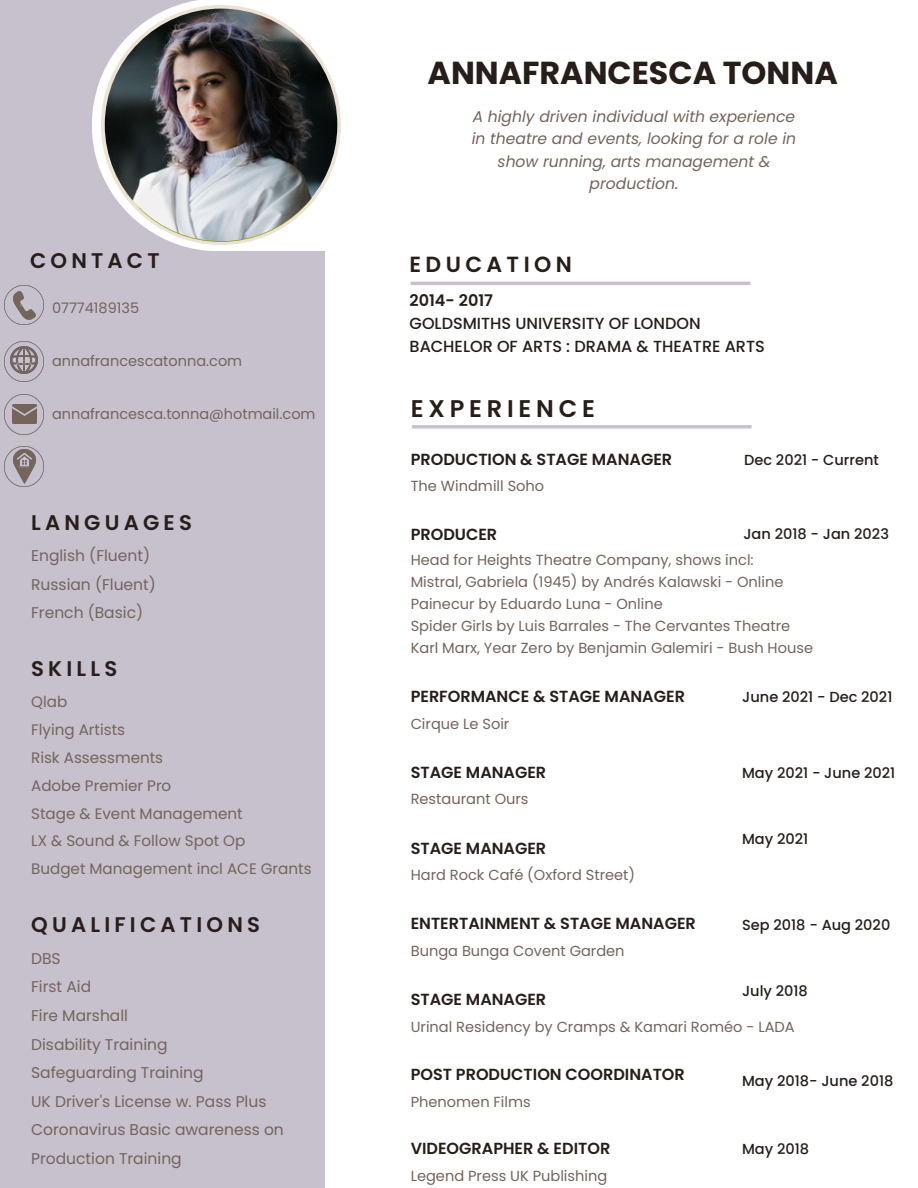
<style>
.page{position:relative;width:918px;height:1188px;background:#fff}
.page>*{position:absolute;margin:0;border:0;box-sizing:border-box;transform-origin:0 0}
.t1{font:700 31.8px "Poppins";color:#271e1a}
.t2{font:600 24.15px "Poppins";letter-spacing:.2em;color:#271e1a}
.t3{font:600 21.9px "Poppins";letter-spacing:.2em;color:#271e1a}
.t4{font:600 21.15px "Poppins";letter-spacing:.2em;color:#271e1a}
.t5{font:600 16.05px "Poppins";color:#271e1a}
.t6{font:500 16.05px/23.7px "Poppins";color:#271e1a}
.t7{font:15.6px/28.7px "Poppins";color:#74645a}
.t8{font:italic 15.6px/22.5px "Poppins";color:#74645a;text-align:center}
.t9{font:15.15px/27.9px "Poppins";color:#74645a}
.t10{font:14.55px/21.9px "Poppins";color:#74645a}
.t11{font:500 14.55px "Poppins";color:#271e1a}
</style>
<div class="page">
<div style="left:0;top:0;width:325px;height:1188px;background:#c7c1ce"></div>
<img style="left:4px;top:447px;width:40px;height:39px">
<img style="left:14px;top:450px;width:21px;height:33px">
<img style="left:4px;top:286px;width:40px;height:39px">
<img style="left:4px;top:342px;width:40px;height:39px">
<img style="left:14px;top:291px;width:21px;height:28px">
<img style="left:4px;top:395px;width:40px;height:39px">
<img style="left:11px;top:347px;width:27px;height:27px">
<img style="left:12px;top:405px;width:25px;height:19px">
<svg style="left:92px;top:0;width:233px;height:251px"></svg>
<svg style="left:101px;top:5px;width:240px;height:240px;fill:#fff"></svg>
<img style="left:105px;top:9px;width:232px;height:232px;border-radius:50%">
<hr style="left:411px;top:282px;width:339px;height:3px;background:#c7c1ce">
<svg style="left:412px;top:425px;width:340px;height:4px"></svg>
<h1 class="t1" style="left:428px;top:51px;width:412px">ANNAFRANCESCA TONNA</h1>
<p class="t8" style="left:472px;top:105px;width:326px">A highly driven individual with experience in theatre and events, looking for a role in show running, arts management &amp; production.</p>
<h3 class="t4" style="left:30px;top:246px;width:131px">CONTACT</h3>
<h3 class="t3" style="left:410px;top:249px;width:164px">EDUCATION</h3>
<p class="t10" style="left:52px;top:297px;width:89px">07774189135</p>
<p class="t10" style="left:52px;top:350px;width:192px">annafrancescatonna.com</p>
<p class="t10" style="left:52px;top:403px;width:265px">annafrancesca.tonna@hotmail.com</p>
<h3 class="t4" style="left:31px;top:507px;width:162px">LANGUAGES</h3>
<p class="t7" style="left:31px;top:541px;width:126px">English (Fluent)<br>Russian (Fluent)<br>French (Basic)</p>
<h3 class="t4" style="left:31px;top:654px;width:88px">SKILLS</h3>
<p class="t9" style="left:31px;top:688px;width:282px">Qlab<br>Flying Artists<br>Risk Assessments<br>Adobe Premier Pro<br>Stage &amp; Event Management<br>LX &amp; Sound &amp; Follow Spot Op<br>Budget Management incl ACE Grants</p>
<h3 class="t4" style="left:31px;top:910px;width:230px">QUALIFICATIONS</h3>
<p class="t7" style="left:31px;top:944px;width:254px">DBS<br>First Aid<br>Fire Marshall<br>Disability Training<br>Safeguarding Training<br>UK Driver's License w. Pass Plus<br>Coronavirus Basic awareness on<br>Production Training</p>
<p class="t5" style="left:410px;top:290px;width:85px">2014- 2017</p>
<p class="t6" style="left:410px;top:311px;width:357px">GOLDSMITHS UNIVERSITY OF LONDON<br>BACHELOR OF ARTS : DRAMA &amp; THEATRE ARTS</p>
<h2 class="t2" style="left:411px;top:391px;width:186px">EXPERIENCE</h2>
<p class="t5" style="left:411px;top:448px;width:263px">PRODUCTION &amp; STAGE MANAGER</p>
<p class="t11" style="left:744px;top:450px;width:136px">Dec 2021 - Current</p>
<p class="t10" style="left:411px;top:475px;width:135px">The Windmill Soho</p>
<p class="t11" style="left:743px;top:523px;width:147px">Jan 2018 - Jan 2023</p>
<p class="t5" style="left:411px;top:523px;width:88px">PRODUCER</p>
<p class="t10" style="left:411px;top:549px;width:404px">Head for Heights Theatre Company, shows incl:<br>Mistral, Gabriela (1945) by Andrés Kalawski - Online Painecur by Eduardo Luna - Online<br>Spider Girls by Luis Barrales - The Cervantes Theatre Karl Marx, Year Zero by Benjamin Galemiri - Bush House</p>
<p class="t5" style="left:411px;top:685px;width:276px">PERFORMANCE &amp; STAGE MANAGER</p>
<p class="t10" style="left:411px;top:713px;width:100px">Cirque Le Soir</p>
<p class="t5" style="left:411px;top:761px;width:137px">STAGE MANAGER</p>
<p class="t10" style="left:411px;top:788px;width:119px">Restaurant Ours</p>
<p class="t5" style="left:411px;top:837px;width:137px">STAGE MANAGER</p>
<p class="t10" style="left:411px;top:864px;width:226px">Hard Rock Café (Oxford Street)</p>
<p class="t11" style="left:742px;top:687px;width:152px">June 2021 - Dec 2021</p>
<p class="t11" style="left:742px;top:763px;width:155px">May 2021 - June 2021</p>
<p class="t11" style="left:742px;top:829px;width:68px">May 2021</p>
<p class="t5" style="left:411px;top:913px;width:287px">ENTERTAINMENT &amp; STAGE MANAGER</p>
<p class="t10" style="left:411px;top:940px;width:215px">Bunga Bunga Covent Garden</p>
<p class="t5" style="left:411px;top:988px;width:137px">STAGE MANAGER</p>
<p class="t10" style="left:411px;top:1016px;width:385px">Urinal Residency by Cramps &amp; Kamari Roméo - LADA</p>
<p class="t5" style="left:411px;top:1063px;width:276px">POST PRODUCTION COORDINATOR</p>
<p class="t10" style="left:411px;top:1091px;width:122px">Phenomen Films</p>
<p class="t11" style="left:742px;top:915px;width:150px">Sep 2018 - Aug 2020</p>
<p class="t11" style="left:742px;top:981px;width:67px">July 2018</p>
<p class="t11" style="left:742px;top:1070px;width:153px">May 2018- June 2018</p>
<p class="t5" style="left:411px;top:1137px;width:201px">VIDEOGRAPHER &amp; EDITOR</p>
<p class="t11" style="left:742px;top:1139px;width:69px">May 2018</p>
<p class="t10" style="left:411px;top:1165px;width:198px">Legend Press UK Publishing</p>
</div>
